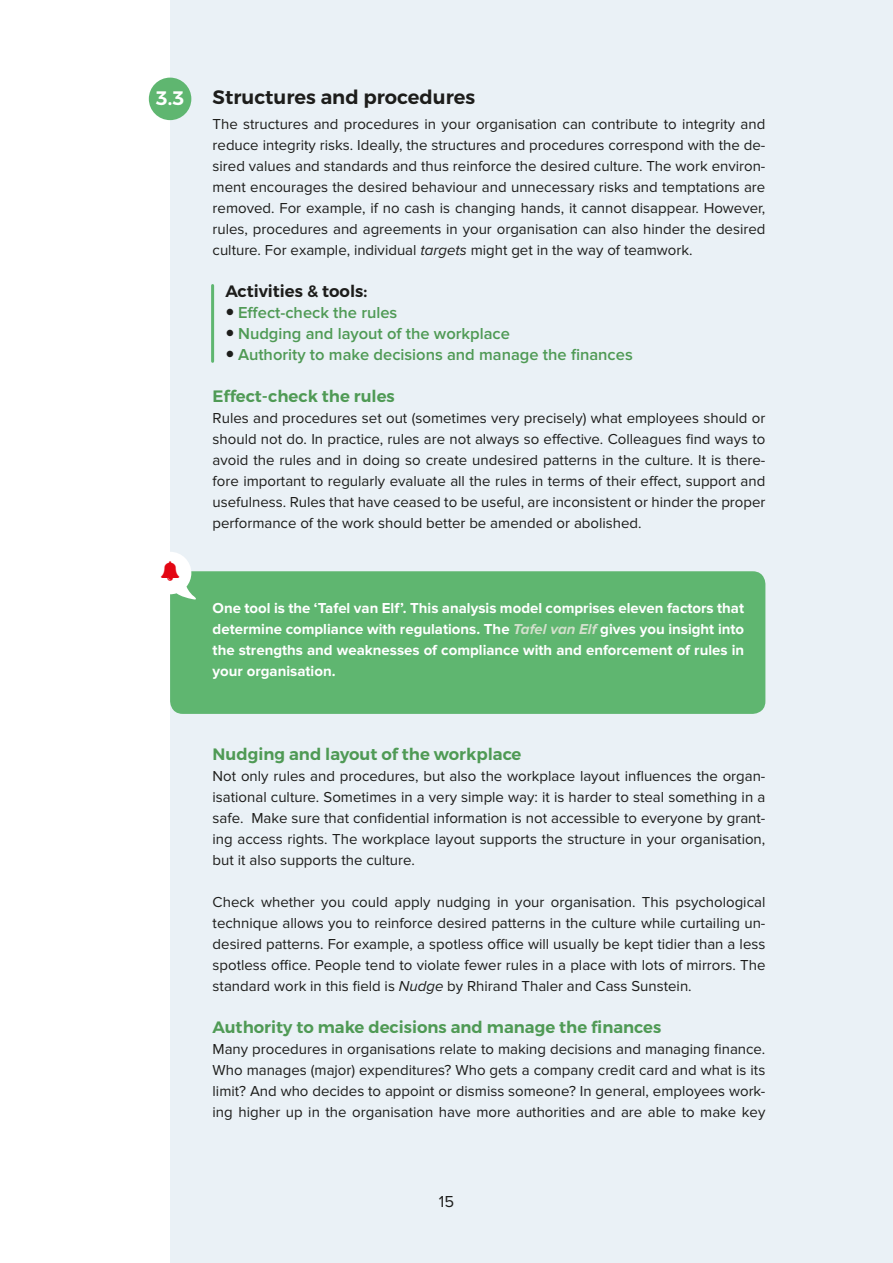
<style>
.page{position:relative;width:893px;height:1263px;background:#fff}
.page>*{position:absolute;margin:0;border:0;box-sizing:border-box;transform-origin:0 0}
.t1{font:600 19.5px "Montserrat";color:#1d1d1b}
.t2{font:600 19.5px "Montserrat";color:#fff}
.t3{font:600 16.5px/21px "Proxima Nova";color:#4f9a55}
.t4{font:600 16.5px "Montserrat";color:#4f9a55}
.t5{font:600 16.5px "Montserrat";color:#1d1d1b}
.t6{font:16.5px "Proxima Nova";color:#1d1d1b}
.t7{font:15px/21px "Proxima Nova";color:#1d1d1b;text-align:justify}
.t8{font:700 15px/21px "Proxima Nova";color:#fff;text-align:justify}
.s1{font-style:italic}
.s2{font-style:italic;color:#d2dfcb}
</style>
<div class="page">
<div style="left:170px;top:0;width:723px;height:1263px;background:#eaf1f6"></div>
<div style="left:170px;top:571px;width:595px;height:143px;background:#5fb670;border-radius:13px"></div>
<div style="left:149px;top:78px;width:42px;height:42px;background:#5fb670;border-radius:50%"></div>
<hr style="left:211px;top:285px;width:3px;height:76px;background:#5fb670">
<svg style="left:170px;top:552px;width:29px;height:48px"></svg>
<h1 class="t2" style="left:156px;top:86px;width:30px">3.3</h1>
<h1 class="t1" style="left:213px;top:85px;width:264px">Structures and procedures</h1>
<p class="t7" style="left:213px;top:114px;width:554px">The structures and procedures in your organisation can contribute to integrity and reduce integrity risks. Ideally, the structures and procedures correspond with the de&shy;sired values and standards and thus reinforce the desired culture. The work environ&shy;ment encourages the desired behaviour and unnecessary risks and temptations are removed. For example, if no cash is changing hands, it cannot disappear. However, rules, procedures and agreements in your organisation can also hinder the desired culture. For example, individual <span class="s1">targets</span> might get in the way of teamwork.</p>
<p class="t5" style="left:225px;top:281px;width:143px">Activities &amp; tools:</p>
<p class="t3" style="left:238px;top:303px;width:396px">Effect-check the rules<br>Nudging and layout of the workplace<br>Authority to make decisions and manage the finances</p>
<p class="t4" style="left:213px;top:386px;width:184px">Effect-check the rules</p>
<p class="t7" style="left:213px;top:408px;width:554px">Rules and procedures set out (sometimes very precisely) what employees should or should not do. In practice, rules are not always so effective. Colleagues find ways to avoid the rules and in doing so create undesired patterns in the culture. It is there&shy;fore important to regularly evaluate all the rules in terms of their effect, support and usefulness. Rules that have ceased to be useful, are inconsistent or hinder the proper performance of the work should better be amended or abolished.</p>
<p class="t8" style="left:213px;top:597px;width:533px">One tool is the ‘Tafel van Elf’. This analysis model comprises eleven factors that determine compliance with regulations. The <span class="s2">Tafel van Elf</span> gives you insight into the strengths and weaknesses of compliance with and enforcement of rules in your organisation.</p>
<p class="t4" style="left:213px;top:743px;width:310px">Nudging and layout of the workplace</p>
<p class="t7" style="left:213px;top:765px;width:554px">Not only rules and procedures, but also the workplace layout influences the organ&shy;isational culture. Sometimes in a very simple way: it is harder to steal something in a safe. Make sure that confidential information is not accessible to everyone by grant&shy;ing access rights. The workplace layout supports the structure in your organisation, but it also supports the culture.</p>
<p class="t7" style="left:213px;top:891px;width:554px">Check whether you could apply nudging in your organisation. This psychological technique allows you to reinforce desired patterns in the culture while curtailing un&shy;desired patterns. For example, a spotless office will usually be kept tidier than a less spotless office. People tend to violate fewer rules in a place with lots of mirrors. The standard work in this field is <span class="s1">Nudge</span> by Rhirand Thaler and Cass Sunstein.</p>
<p class="t4" style="left:213px;top:1016px;width:450px">Authority to make decisions and manage the finances</p>
<p class="t7" style="left:213px;top:1038px;width:554px">Many procedures in organisations relate to making decisions and managing finance.<br>Who manages (major) expenditures? Who gets a company credit card and what is its limit? And who decides to appoint or dismiss someone? In general, employees work&shy;ing higher up in the organisation have more authorities and are able to make key</p>
<p class="t6" style="left:439px;top:1192px;width:17px">15</p>
</div>
